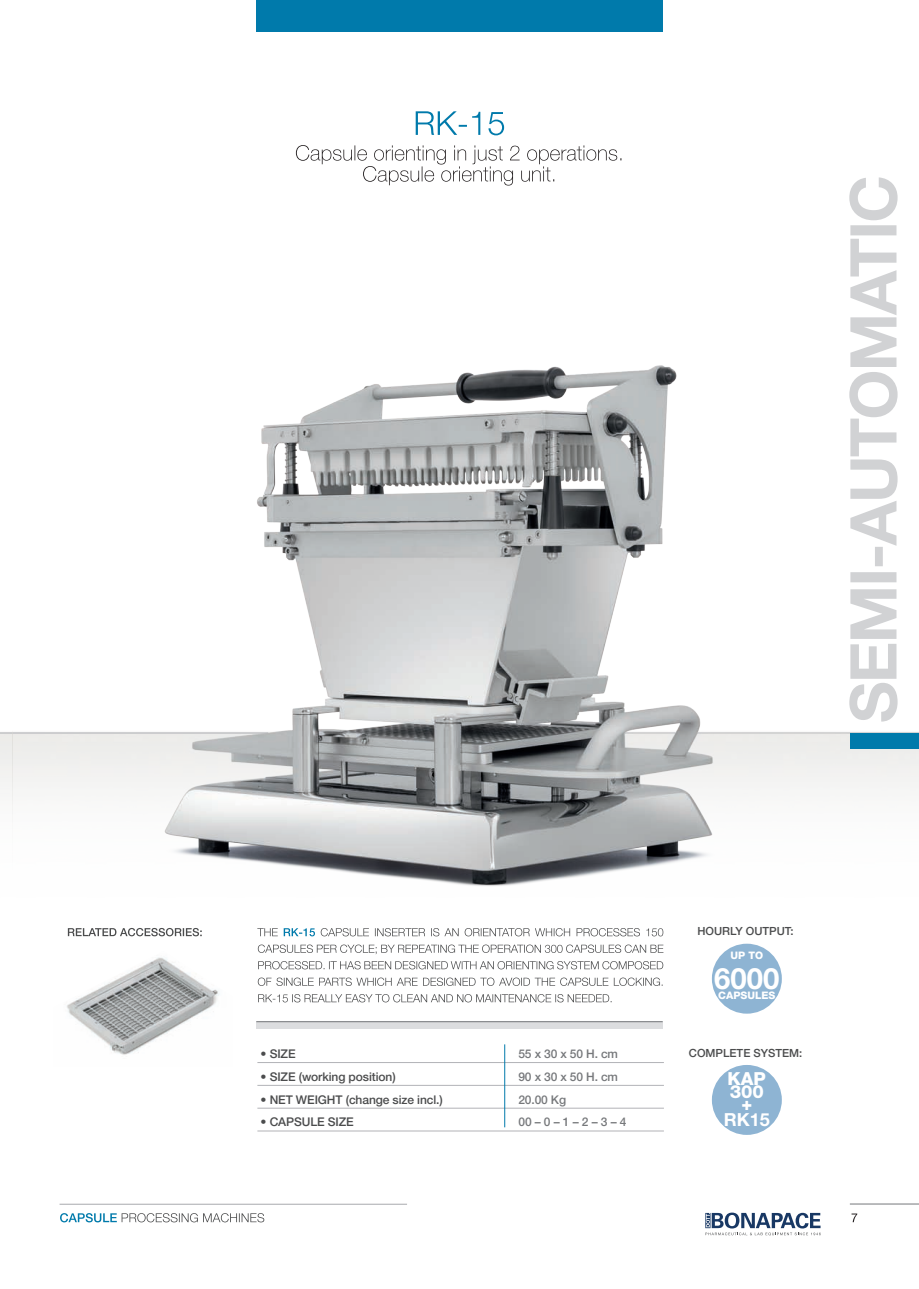
<style>
.page{position:relative;width:919px;height:1289px;background:#fff}
.page>*{position:absolute;margin:0;border:0;box-sizing:border-box;transform-origin:0 0}
.t1{font:700 29.25px "Helvetica 75";color:#fff}
.t2{font:800 18px "Helvetica 85";color:#fff}
.t3{font:700 18px "Helvetica 75";color:#fff}
.t4{font:500 12px "Helvetica 65";letter-spacing:-.01em;color:#4b4c4d}
.t5{font:500 12px "Helvetica 65";letter-spacing:-.01em;color:#76787b}
.t6{font:500 11.25px "Helvetica 65";color:#4b4c4d}
.t7{font:800 10.35px "Helvetica 85";color:#fff}
</style>
<div class="page">
<img style="left:0;top:731px;width:13px;height:83px">
<svg style="left:0;top:732px;width:13px;height:1px"></svg>
<img style="left:13px;top:365px;width:905px;height:641px">
<img style="left:54px;top:951px;width:179px;height:104px">
<div style="left:256px;top:0;width:406px;height:31px;background:#007aab"></div>
<svg style="left:296px;top:145px;width:325px;height:40px"></svg>
<svg style="left:415px;top:111px;width:89px;height:24px"></svg>
<svg style="left:851px;top:1213px;width:6px;height:9px"></svg>
<hr style="left:849px;top:1203px;width:69px;height:1px;background:#76787b">
<svg style="left:705px;top:1212px;width:115px;height:23px"></svg>
<svg style="left:68px;top:927px;width:134px;height:9px"></svg>
<hr style="left:257px;top:1062px;width:407px;height:1px;background:#b2b3b7">
<hr style="left:257px;top:1085px;width:407px;height:1px;background:#b2b3b7">
<hr style="left:257px;top:1107px;width:407px;height:1px;background:#b2b3b7">
<hr style="left:257px;top:1130px;width:407px;height:1px;background:#b2b3b7">
<hr style="left:504px;top:1044px;width:1px;height:83px;background:#007aab">
<div style="left:711px;top:1064px;width:70px;height:70px;background:#8eb4d3;border-radius:50%"></div>
<div style="left:711px;top:943px;width:70px;height:70px;background:#8eb4d3;border-radius:50%"></div>
<svg style="left:258px;top:994px;width:353px;height:8px"></svg>
<svg style="left:258px;top:977px;width:404px;height:8px"></svg>
<svg style="left:258px;top:961px;width:405px;height:8px"></svg>
<svg style="left:258px;top:944px;width:405px;height:10px"></svg>
<svg style="left:321px;top:928px;width:342px;height:8px"></svg>
<svg style="left:284px;top:928px;width:31px;height:8px"></svg>
<svg style="left:257px;top:928px;width:21px;height:8px"></svg>
<div style="left:850px;top:733px;width:68px;height:15px;background:#007aab"></div>
<hr style="left:13px;top:732px;width:255px;height:1px;background:#b2b3b7">
<svg style="left:256px;top:1022px;width:406px;height:6px;background:#d8d9db"></svg>
<hr style="left:256px;top:1021px;width:406px;height:1px;background:#76787b">
<svg style="left:60px;top:1213px;width:204px;height:9px"></svg>
<hr style="left:60px;top:1203px;width:347px;height:1px;background:#b2b3b7">
<svg style="left:849px;top:177px;width:48px;height:544px"></svg>
<p class="t4" style="left:260px;top:1046px;width:37px">• SIZE</p>
<p class="t4" style="left:260px;top:1069px;width:137px">• SIZE (working position)</p>
<p class="t4" style="left:260px;top:1092px;width:184px">• NET WEIGHT (change size incl.)</p>
<p class="t4" style="left:260px;top:1114px;width:95px">• CAPSULE SIZE</p>
<p class="t5" style="left:518px;top:1046px;width:101px">55 x 30 x 50 H. cm</p>
<p class="t5" style="left:518px;top:1069px;width:101px">90 x 30 x 50 H. cm</p>
<p class="t5" style="left:518px;top:1092px;width:49px">20.00 Kg</p>
<p class="t5" style="left:518px;top:1114px;width:110px">00 – 0 – 1 – 2 – 3 – 4</p>
<p class="t6" style="left:697px;top:924px;width:98px">HOURLY OUTPUT:</p>
<p class="t1" style="left:714px;top:960px;width:67px">6000</p>
<p class="t7" style="left:730px;top:948px;width:34px">UP TO</p>
<p class="t7" style="left:718px;top:989px;width:59px">CAPSULES</p>
<p class="t6" style="left:688px;top:1045px;width:115px">COMPLETE SYSTEM:</p>
<p class="t2" style="left:727px;top:1067px;width:40px">KAP</p>
<p class="t2" style="left:729px;top:1080px;width:36px">300</p>
<p class="t2" style="left:741px;top:1093px;width:12px">+</p>
<p class="t3" style="left:723px;top:1108px;width:48px">RK15</p>
</div>
